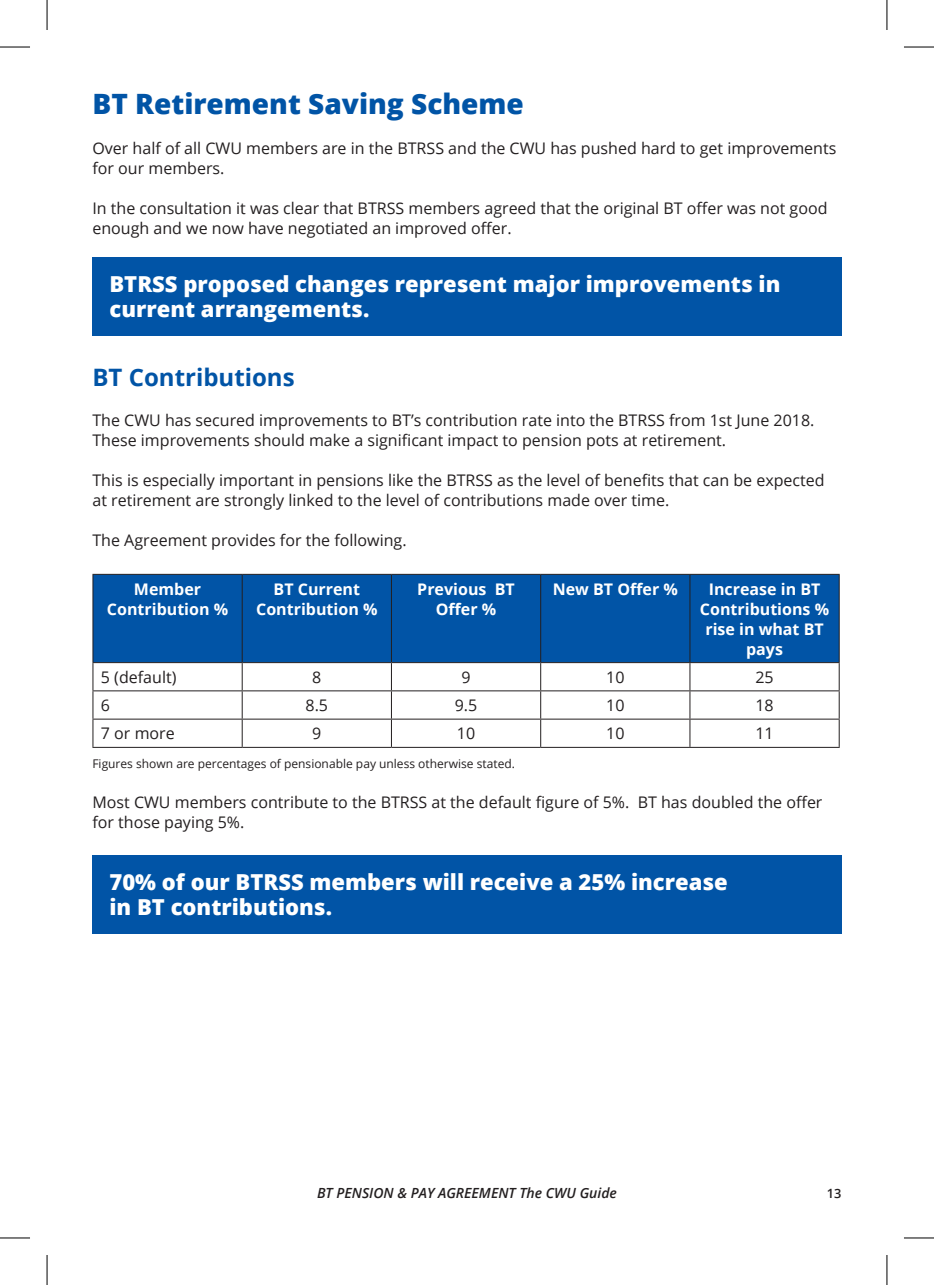
<style>
.page{position:relative;width:934px;height:1285px;background:#fff}
.page>*{position:absolute;margin:0;border:0;box-sizing:border-box;transform-origin:0 0}
.t1{font:800 28px "Open Sans";color:#0154a6}
.t2{font:700 24px "Open Sans";color:#0154a6}
.t3{font:800 22px/25.2px "Open Sans";color:#fff}
.t4{font:16px/20px "Open Sans";color:#231f20}
.t5{font:700 16px/20px "Open Sans";color:#fff;text-align:center}
.t6{font:italic 600 14px "Open Sans";color:#231f20}
.t7{font:600 12.8px "Open Sans";color:#231f20}
.t8{font:12px "Open Sans";color:#231f20}
</style>
<div class="page">
<div style="left:92px;top:257px;width:749px;height:78px;background:#0154a6"></div>
<div style="left:93px;top:575px;width:745px;height:87px;background:#0154a6"></div>
<svg style="left:93px;top:663px;width:745px;height:84px"></svg>
<hr style="left:92px;top:574px;width:150px;height:1px;background:#231f20">
<hr style="left:92px;top:575px;width:1px;height:87px;background:#231f20">
<hr style="left:242px;top:574px;width:149px;height:1px;background:#231f20">
<hr style="left:241px;top:575px;width:1px;height:87px;background:#231f20">
<hr style="left:391px;top:574px;width:149px;height:1px;background:#231f20">
<hr style="left:391px;top:575px;width:1px;height:87px;background:#231f20">
<hr style="left:540px;top:574px;width:149px;height:1px;background:#231f20">
<hr style="left:540px;top:575px;width:1px;height:87px;background:#231f20">
<hr style="left:689px;top:574px;width:150px;height:1px;background:#231f20">
<hr style="left:689px;top:575px;width:1px;height:87px;background:#231f20">
<hr style="left:838px;top:575px;width:1px;height:87px;background:#231f20">
<hr style="left:92px;top:662px;width:150px;height:1px;background:#231f20">
<hr style="left:242px;top:662px;width:149px;height:1px;background:#231f20">
<hr style="left:391px;top:662px;width:149px;height:1px;background:#231f20">
<hr style="left:540px;top:662px;width:149px;height:1px;background:#231f20">
<hr style="left:689px;top:662px;width:150px;height:1px;background:#231f20">
<hr style="left:92px;top:690px;width:150px;height:1px;background:#231f20">
<hr style="left:242px;top:690px;width:149px;height:1px;background:#231f20">
<hr style="left:391px;top:690px;width:149px;height:1px;background:#231f20">
<hr style="left:540px;top:690px;width:149px;height:1px;background:#231f20">
<hr style="left:689px;top:690px;width:150px;height:1px;background:#231f20">
<hr style="left:92px;top:718px;width:150px;height:1px;background:#231f20">
<svg style="left:92px;top:663px;width:1px;height:84px"></svg>
<hr style="left:242px;top:718px;width:149px;height:1px;background:#231f20">
<svg style="left:241px;top:663px;width:1px;height:84px"></svg>
<hr style="left:391px;top:718px;width:149px;height:1px;background:#231f20">
<svg style="left:391px;top:663px;width:1px;height:84px"></svg>
<hr style="left:540px;top:718px;width:149px;height:1px;background:#231f20">
<svg style="left:540px;top:663px;width:1px;height:84px"></svg>
<hr style="left:689px;top:718px;width:150px;height:1px;background:#231f20">
<svg style="left:689px;top:663px;width:1px;height:84px"></svg>
<svg style="left:838px;top:663px;width:1px;height:84px"></svg>
<hr style="left:92px;top:747px;width:150px;height:1px;background:#231f20">
<hr style="left:242px;top:747px;width:149px;height:1px;background:#231f20">
<hr style="left:391px;top:747px;width:149px;height:1px;background:#231f20">
<hr style="left:540px;top:747px;width:149px;height:1px;background:#231f20">
<hr style="left:689px;top:747px;width:150px;height:1px;background:#231f20">
<div style="left:92px;top:855px;width:749px;height:78px;background:#0154a6"></div>
<hr style="left:0;top:47px;width:30px;height:1px;background:#000">
<hr style="left:903px;top:47px;width:30px;height:1px;background:#000">
<hr style="left:0;top:1237px;width:30px;height:1px;background:#000">
<hr style="left:903px;top:1237px;width:30px;height:1px;background:#000">
<hr style="left:47px;top:0;width:1px;height:30px;background:#000">
<hr style="left:47px;top:1255px;width:1px;height:30px;background:#000">
<hr style="left:886px;top:0;width:1px;height:30px;background:#000">
<hr style="left:886px;top:1255px;width:1px;height:30px;background:#000">
<h1 class="t1" style="left:92px;top:82px;width:433px">BT Retirement Saving Scheme</h1>
<p class="t4" style="left:92px;top:138px;width:745px">Over half of all CWU members are in the BTRSS and the CWU has pushed hard to get improvements for our members.</p>
<p class="t4" style="left:92px;top:198px;width:736px">In the consultation it was clear that BTRSS members agreed that the original BT offer was not good enough and we now have negotiated an improved offer.</p>
<h3 class="t3" style="left:109px;top:270px;width:672px">BTRSS proposed changes represent major improvements in current arrangements.</h3>
<h2 class="t2" style="left:92px;top:360px;width:204px">BT Contributions</h2>
<p class="t4" style="left:92px;top:409px;width:723px">The CWU has secured improvements to BT’s contribution rate into the BTRSS from 1st June 2018.<br>These improvements should make a significant impact to pension pots at retirement.</p>
<p class="t4" style="left:92px;top:469px;width:733px">This is especially important in pensions like the BTRSS as the level of benefits that can be expected at retirement are strongly linked to the level of contributions made over time.</p>
<p class="t4" style="left:92px;top:529px;width:315px">The Agreement provides for the following.</p>
<p class="t5" style="left:107px;top:578px;width:123px">Member<br>Contribution %</p>
<p class="t5" style="left:256px;top:578px;width:123px">BT Current<br>Contribution %</p>
<p class="t5" style="left:417px;top:578px;width:99px">Previous BT<br>Offer %</p>
<p class="t5" style="left:552px;top:578px;width:126px">New BT Offer %</p>
<p class="t5" style="left:699px;top:578px;width:131px">Increase in BT<br>Contributions % rise in what BT pays</p>
<p class="t4" style="left:101px;top:666px;width:77px">5 (default)</p>
<p class="t4" style="left:312px;top:666px;width:11px">8</p>
<p class="t4" style="left:461px;top:666px;width:11px">9</p>
<p class="t4" style="left:606px;top:666px;width:20px">10</p>
<p class="t4" style="left:755px;top:666px;width:20px">25</p>
<p class="t4" style="left:101px;top:695px;width:11px">6</p>
<p class="t4" style="left:305px;top:695px;width:24px">8.5</p>
<p class="t4" style="left:454px;top:695px;width:24px">9.5</p>
<p class="t4" style="left:606px;top:695px;width:20px">10</p>
<p class="t4" style="left:755px;top:695px;width:20px">18</p>
<p class="t4" style="left:101px;top:723px;width:75px">7 or more</p>
<p class="t4" style="left:312px;top:723px;width:11px">9</p>
<p class="t4" style="left:456px;top:723px;width:20px">10</p>
<p class="t4" style="left:606px;top:723px;width:20px">10</p>
<p class="t4" style="left:755px;top:723px;width:20px">11</p>
<p class="t8" style="left:92px;top:755px;width:424px">Figures shown are percentages of pensionable pay unless otherwise stated.</p>
<p class="t4" style="left:92px;top:791px;width:731px">Most CWU members contribute to the BTRSS at the default figure of 5%. BT has doubled the offer for those paying 5%.</p>
<h3 class="t3" style="left:109px;top:868px;width:619px">70% of our BTRSS members will receive a 25% increase in BT contributions.</h3>
<p class="t6" style="left:317px;top:1183px;width:301px">BT PENSION &amp; PAY AGREEMENT The CWU Guide</p>
<p class="t7" style="left:826px;top:1184px;width:16px">13</p>
</div>
